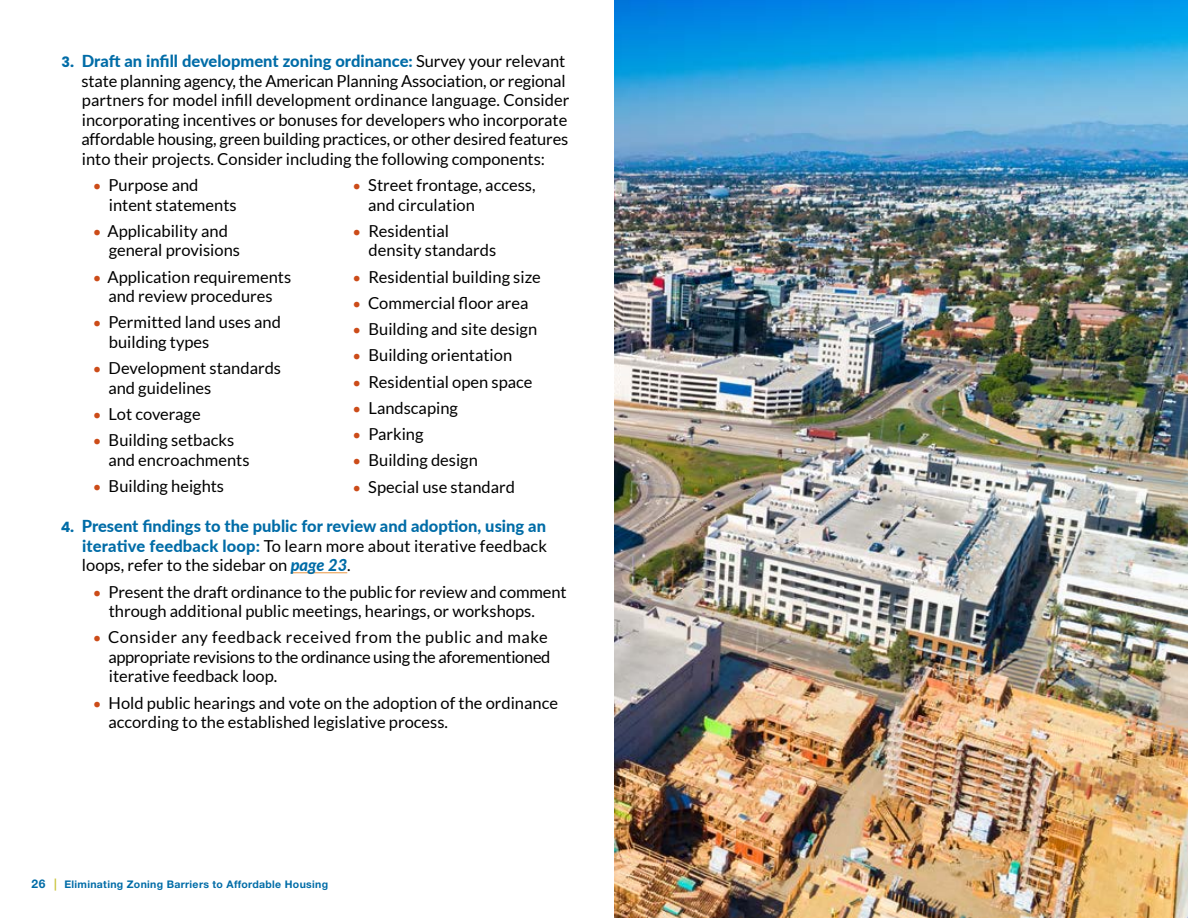
<style>
.page{position:relative;width:1188px;height:918px;background:#fff}
.page>*{position:absolute;margin:0;border:0;box-sizing:border-box;transform-origin:0 0}
.Body_bullets{font:16.5px/19.5px "Lato";color:#000}
.Body_numbering{font:16.5px/19.5px "Lato";color:#000}
.Body_numbering-2{font:800 16.5px/19.5px "Lato";color:#006ca7;text-align:justify}
.Bullet_last{font:16.5px/19.5px "Lato";color:#000}
.t1{font:700 10.5px "Helvetica Neue LT Std";letter-spacing:.03em;color:#006ca7}
.s1{font-family:"Poppins";font-weight:700;font-size:14.25px;color:#006ca7}
.s2{font-weight:800;color:#006ca7}
.s3{font-size:15px;color:#cc4c19}
.s4{font-family:"Poppins";font-weight:700;font-size:14.25px}
.s5{font-weight:400;color:#000}
.s6{font-style:italic}
.s7{font-size:12px}
.s8{font-size:12px;color:#cbc53f}
</style>
<div class="page">
<hr style="left:291px;top:572px;width:56px;height:1px;background:#e89743">
<img style="left:614px;top:0;width:574px;height:918px">
<p class="Body_numbering" style="left:81px;top:51px;width:490px;text-indent:-20px"><span class="s1">3.</span> <span class="s2">Draft an infill development zoning ordinance:</span> Survey your relevant state planning agency, the American Planning Association, or regional partners for model infill development ordinance language. Consider incorporating incentives or bonuses for developers who incorporate affordable housing, green building practices, or other desired features into their projects. Consider including the following components:</p>
<p class="Body_bullets" style="left:109px;top:175px;width:129px;text-indent:-16px"><span class="s3">•</span> Purpose and intent statements</p>
<p class="Body_bullets" style="left:109px;top:221px;width:133px;text-indent:-16px"><span class="s3">•</span> Applicability and general provisions</p>
<p class="Body_bullets" style="left:93px;top:267px;width:200px;text-align:center"><span class="s3">•</span> Application requirements and review procedures</p>
<p class="Body_bullets" style="left:109px;top:312px;width:174px;text-indent:-16px"><span class="s3">•</span> Permitted land uses and building types</p>
<p class="Body_bullets" style="left:108px;top:358px;width:174px;text-indent:-16px"><span class="s3">•</span> Development standards and guidelines</p>
<p class="Body_bullets" style="left:93px;top:404px;width:109px"><span class="s3">•</span> Lot coverage</p>
<p class="Body_bullets" style="left:108px;top:430px;width:143px;text-indent:-16px"><span class="s3">•</span> Building setbacks and encroachments</p>
<p class="Body_bullets" style="left:93px;top:476px;width:133px"><span class="s3">•</span> Building heights</p>
<p class="Body_bullets" style="left:368px;top:175px;width:169px;text-indent:-16px"><span class="s3">•</span> Street frontage, access, and circulation</p>
<p class="Body_bullets" style="left:369px;top:221px;width:129px;text-indent:-16px"><span class="s3">•</span> Residential density standards</p>
<p class="Body_bullets" style="left:353px;top:267px;width:190px"><span class="s3">•</span> Residential building size</p>
<p class="Body_bullets" style="left:353px;top:293px;width:177px"><span class="s3">•</span> Commercial floor area</p>
<p class="Body_bullets" style="left:353px;top:319px;width:186px"><span class="s3">•</span> Building and site design</p>
<p class="Body_bullets" style="left:353px;top:345px;width:161px"><span class="s3">•</span> Building orientation</p>
<p class="Body_bullets" style="left:353px;top:372px;width:181px"><span class="s3">•</span> Residential open space</p>
<p class="Body_bullets" style="left:353px;top:398px;width:107px"><span class="s3">•</span> Landscaping</p>
<p class="Body_bullets" style="left:353px;top:424px;width:72px"><span class="s3">•</span> Parking</p>
<p class="Body_bullets" style="left:353px;top:450px;width:127px"><span class="s3">•</span> Building design</p>
<p class="Bullet_last" style="left:353px;top:477px;width:164px"><span class="s3">•</span> Special use standard</p>
<p class="Body_numbering-2" style="left:82px;top:516px;width:467px;text-indent:-21px"><span class="s4">4.</span> Present findings to the public for review and adoption, using an iterative feedback loop: <span class="s5">To learn more about iterative feedback loops, refer to the sidebar on</span> <span class="s6">page 23</span><span class="s5">.</span></p>
<p class="Body_bullets" style="left:109px;top:582px;width:459px;text-indent:-16px"><span class="s3">•</span> Present the draft ordinance to the public for review and comment through additional public meetings, hearings, or workshops.</p>
<p class="Body_bullets" style="left:108px;top:627px;width:444px;text-indent:-16px"><span class="s3">•</span> Consider any feedback received from the public and make appropriate revisions to the ordinance using the aforementioned iterative feedback loop.</p>
<p class="Bullet_last" style="left:108px;top:693px;width:451px;text-indent:-16px"><span class="s3">•</span> Hold public hearings and vote on the adoption of the ordinance according to the established legislative process.</p>
<p class="t1" style="left:32px;top:878px;width:298px"><span class="s7">26</span> <span class="s8">|</span> Eliminating Zoning Barriers to Affordable Housing</p>
</div>
